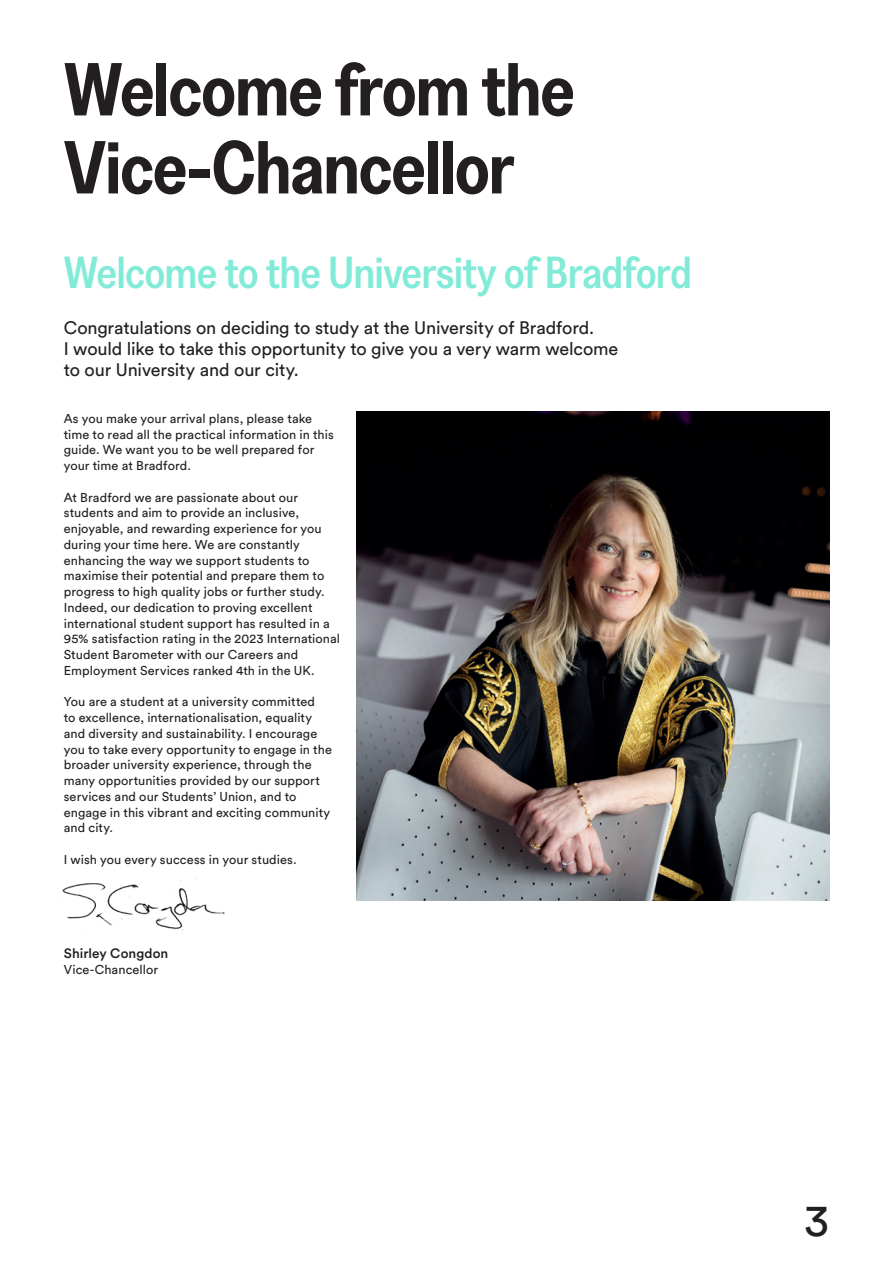
<style>
.page{position:relative;width:893px;height:1263px;background:#fff}
.page>*{position:absolute;margin:0;border:0;box-sizing:border-box;transform-origin:0 0}
.t1{font:600 75px/78px "Greed Narrow";letter-spacing:-.01em;color:#231f20}
.t2{font:500 45px "Greed Narrow";letter-spacing:-.005em;color:#82ebd7}
.t3{font:45px "Circular Std";color:#231f20}
.t4{font:18px/21px "Circular Std";letter-spacing:-.01em;color:#231f20}
.t5{font:500 13.5px "Circular Std";letter-spacing:.005em;color:#231f20}
.t6{font:12.75px/15.8px "Circular Std";letter-spacing:.005em;color:#231f20}
</style>
<div class="page">
<img style="left:357px;top:411px;width:472px;height:490px">
<img style="left:62px;top:880px;width:163px;height:55px">
<p class="t1" style="left:64px;top:47px;width:512px">Welcome from the<br>Vice-Chancellor</p>
<p class="t2" style="left:64px;top:240px;width:629px">Welcome to the University of Bradford</p>
<p class="t4" style="left:64px;top:316px;width:556px">Congratulations on deciding to study at the University of Bradford.<br>I would like to take this opportunity to give you a very warm welcome to our University and our city.</p>
<p class="t6" style="left:64px;top:410px;width:272px">As you make your arrival plans, please take time to read all the practical information in this guide. We want you to be well prepared for your time at Bradford.</p>
<p class="t6" style="left:64px;top:489px;width:278px">At Bradford we are passionate about our students and aim to provide an inclusive, enjoyable, and rewarding experience for you during your time here. We are constantly enhancing the way we support students to maximise their potential and prepare them to progress to high quality jobs or further study.<br>Indeed, our dedication to proving excellent international student support has resulted in a 95% satisfaction rating in the 2023 International Student Barometer with our Careers and Employment Services ranked 4th in the UK.</p>
<p class="t6" style="left:64px;top:694px;width:270px">You are a student at a university committed<br>to excellence, internationalisation, equality and diversity and sustainability. I encourage you to take every opportunity to engage in the broader university experience, through the many opportunities provided by our support services and our Students’ Union, and to engage in this vibrant and exciting community and city.</p>
<p class="t6" style="left:64px;top:851px;width:234px">I wish you every success in your studies.</p>
<p class="t5" style="left:64px;top:945px;width:106px">Shirley Congdon</p>
<p class="t6" style="left:64px;top:961px;width:96px">Vice-Chancellor</p>
<h2 class="t3" style="left:804px;top:1192px;width:26px">3</h2>
</div>
